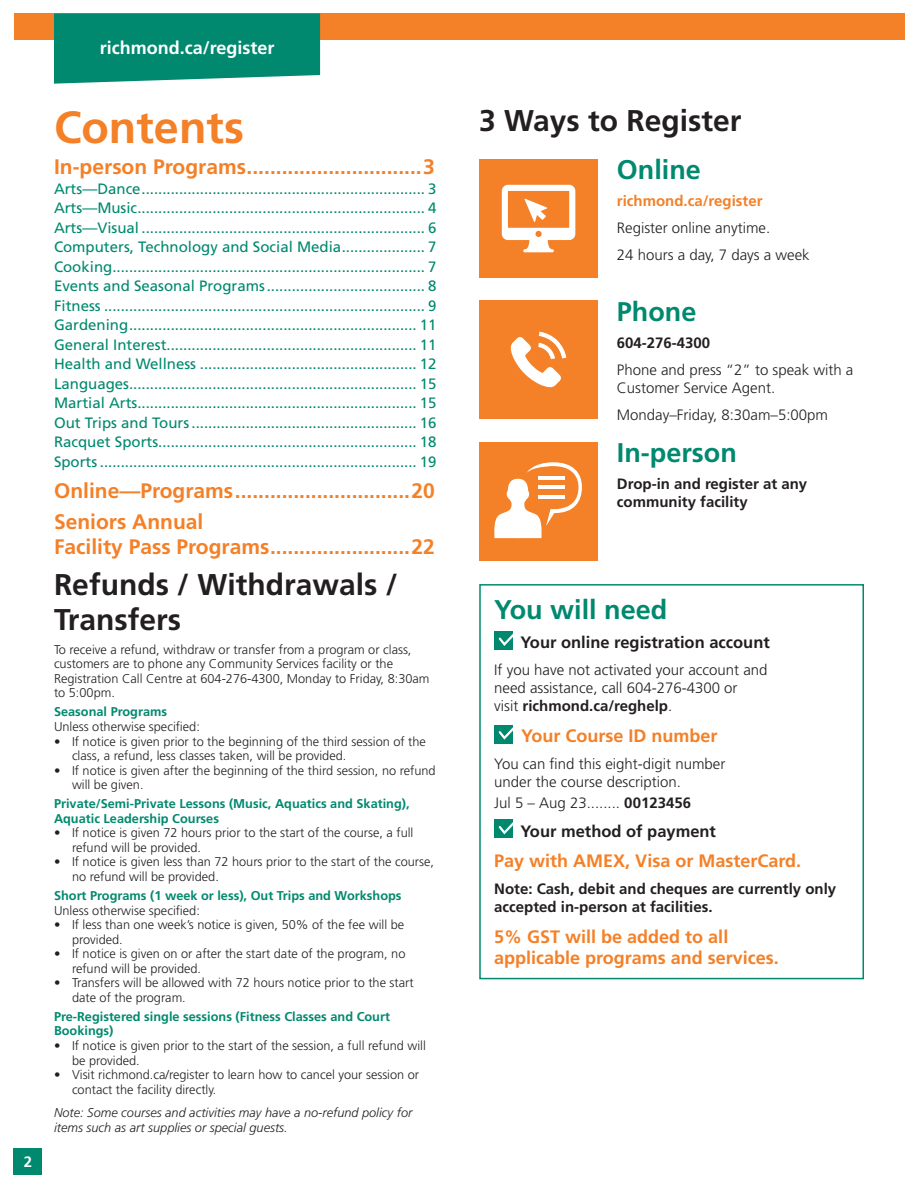
<style>
.page{position:relative;width:918px;height:1188px;background:#fff}
.page>*{position:absolute;margin:0;border:0;box-sizing:border-box;transform-origin:0 0}
.t1{font:700 45px "Frutiger LT Std";color:#f48027}
.Heading{font:700 30px/35.2px "Frutiger LT Std";color:#231f20}
.Subhead{font:700 27px "Frutiger LT Std";color:#00896f}
.t2{font:700 21px/25.2px "Frutiger LT Std";color:#f48027}
.Course_Event{font:700 18px/21.6px "Frutiger LT Std";color:#f48027}
.t3{font:700 18px "Frutiger LT Std";color:#fff}
.Body_Copy{font:700 16.5px "Frutiger LT Std";color:#231f20}
.t4{font:15px "Frutiger LT Std";color:#00896f}
.Body_Copy-2{font:300 15px/18px "Frutiger LT Std";color:#231f20}
.Body_Copy-3{font:700 15px/18px "Frutiger LT Std";color:#231f20}
.Body_Copy-4{font:700 15px "Frutiger LT Std";color:#f48027}
.t5{font:700 15px "Frutiger LT Std";color:#fff}
.Body_Copy-5{font:300 12.75px/14.5px "Frutiger LT Std";color:#231f20}
.Subhead_2{font:700 12.75px/14.5px "Frutiger LT Std";color:#00896f}
.Body_Copy-6{font:italic 300 12.75px/14.5px "Frutiger LT Std";color:#231f20}
.Body_Copy_No_Space{font:300 12.75px "Frutiger LT Std";color:#231f20}
.s1{font-weight:700}
</style>
<div class="page">
<div style="left:14px;top:14px;width:890px;height:26px;background:#f48027"></div>
<svg style="left:54px;top:14px;width:266px;height:70px;background:#109078"></svg>
<div style="left:14px;top:1148px;width:28px;height:26px;background:#00896f"></div>
<div style="left:494px;top:631px;width:18px;height:19px;background:#00896f"></div>
<svg style="left:498px;top:631px;width:15px;height:17px"></svg>
<div style="left:494px;top:725px;width:18px;height:18px;background:#00896f"></div>
<svg style="left:498px;top:725px;width:15px;height:16px"></svg>
<div style="left:494px;top:820px;width:18px;height:18px;background:#00896f"></div>
<svg style="left:497px;top:819px;width:16px;height:17px"></svg>
<div style="left:479px;top:584px;width:385px;height:395px;border:2px solid #00896f"></div>
<div style="left:479px;top:301px;width:119px;height:118px;background:#f48027"></div>
<svg style="left:511px;top:332px;width:55px;height:55px"></svg>
<div style="left:479px;top:159px;width:119px;height:119px;background:#f48027"></div>
<svg style="left:502px;top:185px;width:73px;height:67px"></svg>
<div style="left:479px;top:442px;width:119px;height:119px;background:#f48027"></div>
<svg style="left:494px;top:462px;width:88px;height:76px"></svg>
<p class="t5" style="left:24px;top:1153px;width:10px">2</p>
<p class="t3" style="left:100px;top:37px;width:176px">richmond.ca/register</p>
<p class="t1" style="left:54px;top:101px;width:191px">Contents</p>
<p class="t2" style="left:54px;top:154px;width:382px">In-person Programs..............................3</p>
<p class="t4" style="left:54px;top:180px;width:384px">Arts—Dance.................................................................... 3</p>
<p class="t4" style="left:54px;top:199px;width:384px">Arts—Music..................................................................... 4</p>
<p class="t4" style="left:54px;top:219px;width:384px">Arts—Visual .................................................................... 6</p>
<p class="t4" style="left:54px;top:238px;width:384px">Computers, Technology and Social Media.................... 7</p>
<p class="t4" style="left:54px;top:258px;width:384px">Cooking........................................................................... 7</p>
<p class="t4" style="left:54px;top:277px;width:384px">Events and Seasonal Programs...................................... 8</p>
<p class="t4" style="left:54px;top:297px;width:384px">Fitness ............................................................................. 9</p>
<p class="t4" style="left:54px;top:316px;width:384px">Gardening..................................................................... 11</p>
<p class="t4" style="left:54px;top:336px;width:384px">General Interest............................................................ 11</p>
<p class="t4" style="left:54px;top:355px;width:384px">Health and Wellness .................................................... 12</p>
<p class="t4" style="left:54px;top:375px;width:384px">Languages..................................................................... 15</p>
<p class="t4" style="left:54px;top:394px;width:384px">Martial Arts................................................................... 15</p>
<p class="t4" style="left:54px;top:414px;width:384px">Out Trips and Tours...................................................... 16</p>
<p class="t4" style="left:54px;top:433px;width:384px">Racquet Sports.............................................................. 18</p>
<p class="t4" style="left:54px;top:453px;width:384px">Sports ............................................................................ 19</p>
<p class="t2" style="left:54px;top:478px;width:382px">Online—Programs..............................20</p>
<p class="t2" style="left:54px;top:509px;width:382px">Seniors Annual<br>Facility Pass Programs........................22</p>
<p class="Heading" style="left:54px;top:567px;width:345px">Refunds / Withdrawals /<br>Transfers</p>
<p class="Body_Copy-5" style="left:54px;top:642px;width:377px">To receive a refund, withdraw or transfer from a program or class, customers are to phone any Community Services facility or the Registration Call Centre at 604-276-4300, Monday to Friday, 8:30am to 5:00pm.</p>
<p class="Subhead_2" style="left:54px;top:705px;width:115px">Seasonal Programs</p>
<p class="Body_Copy_No_Space" style="left:54px;top:719px;width:147px">Unless otherwise specified:</p>
<p class="Body_Copy-5" style="left:72px;top:734px;width:356px;text-indent:-18px">• If notice is given prior to the beginning of the third session of the class, a refund, less classes taken, will be provided.</p>
<p class="Body_Copy-5" style="left:72px;top:763px;width:365px;text-indent:-18px">• If notice is given after the beginning of the third session, no refund will be given.</p>
<p class="Subhead_2" style="left:54px;top:797px;width:357px">Private/Semi-Private Lessons (Music, Aquatics and Skating),<br>Aquatic Leadership Courses</p>
<p class="Body_Copy-5" style="left:72px;top:826px;width:343px;text-indent:-18px">• If notice is given 72 hours prior to the start of the course, a full refund will be provided.</p>
<p class="Body_Copy-5" style="left:72px;top:855px;width:364px;text-indent:-18px">• If notice is given less than 72 hours prior to the start of the course, no refund will be provided.</p>
<p class="Subhead_2" style="left:54px;top:888px;width:349px">Short Programs (1 week or less), Out Trips and Workshops</p>
<p class="Body_Copy_No_Space" style="left:54px;top:903px;width:147px">Unless otherwise specified:</p>
<p class="Body_Copy-5" style="left:72px;top:918px;width:334px;text-indent:-18px">• If less than one week’s notice is given, 50% of the fee will be provided.</p>
<p class="Body_Copy-5" style="left:72px;top:947px;width:335px;text-indent:-18px">• If notice is given on or after the start date of the program, no refund will be provided.</p>
<p class="Body_Copy-5" style="left:72px;top:976px;width:343px;text-indent:-18px">• Transfers will be allowed with 72 hours notice prior to the start date of the program.</p>
<p class="Subhead_2" style="left:54px;top:1009px;width:338px">Pre-Registered single sessions (Fitness Classes and Court<br>Bookings)</p>
<p class="Body_Copy-5" style="left:72px;top:1039px;width:355px;text-indent:-18px">• If notice is given prior to the start of the session, a full refund will be provided.</p>
<p class="Body_Copy-5" style="left:72px;top:1068px;width:349px;text-indent:-18px">• Visit richmond.ca/register to learn how to cancel your session or contact the facility directly.</p>
<p class="Body_Copy-6" style="left:54px;top:1106px;width:360px">Note: Some courses and activities may have a no-refund policy for items such as art supplies or special guests.</p>
<p class="Heading" style="left:479px;top:103px;width:264px">3 Ways to Register</p>
<p class="Subhead" style="left:617px;top:154px;width:86px">Online</p>
<p class="Body_Copy-4" style="left:617px;top:192px;width:147px">richmond.ca/register</p>
<p class="Body_Copy-2" style="left:617px;top:220px;width:155px">Register online anytime.</p>
<p class="Body_Copy-2" style="left:617px;top:247px;width:194px">24 hours a day, 7 days a week</p>
<p class="Subhead" style="left:617px;top:296px;width:81px">Phone</p>
<p class="Body_Copy-3" style="left:617px;top:334px;width:95px">604-276-4300</p>
<p class="Body_Copy-2" style="left:617px;top:361px;width:238px">Phone and press “2” to speak with a<br>Customer Service Agent.</p>
<p class="Body_Copy-2" style="left:617px;top:406px;width:213px">Monday–Friday, 8:30am–5:00pm</p>
<p class="Subhead" style="left:617px;top:437px;width:121px">In-person</p>
<p class="Body_Copy-3" style="left:617px;top:475px;width:192px">Drop-in and register at any community facility</p>
<p class="Subhead" style="left:494px;top:594px;width:175px">You will need</p>
<p class="Body_Copy" style="left:520px;top:633px;width:251px">Your online registration account</p>
<p class="Body_Copy-2" style="left:494px;top:661px;width:275px">If you have not activated your account and need assistance, call 604-276-4300 or<br>visit <span class="s1">richmond.ca/reghelp</span>.</p>
<p class="Course_Event" style="left:521px;top:725px;width:198px">Your Course ID number</p>
<p class="Body_Copy-2" style="left:494px;top:755px;width:233px">You can find this eight-digit number under the course description.</p>
<p class="Body_Copy-2" style="left:494px;top:794px;width:198px">Jul 5 – Aug 23........ <span class="s1">00123456</span></p>
<p class="Body_Copy" style="left:520px;top:821px;width:197px">Your method of payment</p>
<p class="Course_Event" style="left:494px;top:850px;width:308px">Pay with AMEX, Visa or MasterCard.</p>
<p class="Body_Copy-3" style="left:494px;top:880px;width:344px">Note: Cash, debit and cheques are currently only accepted in-person at facilities.</p>
<p class="Course_Event" style="left:494px;top:926px;width:286px">5% GST will be added to all applicable programs and services.</p>
</div>
